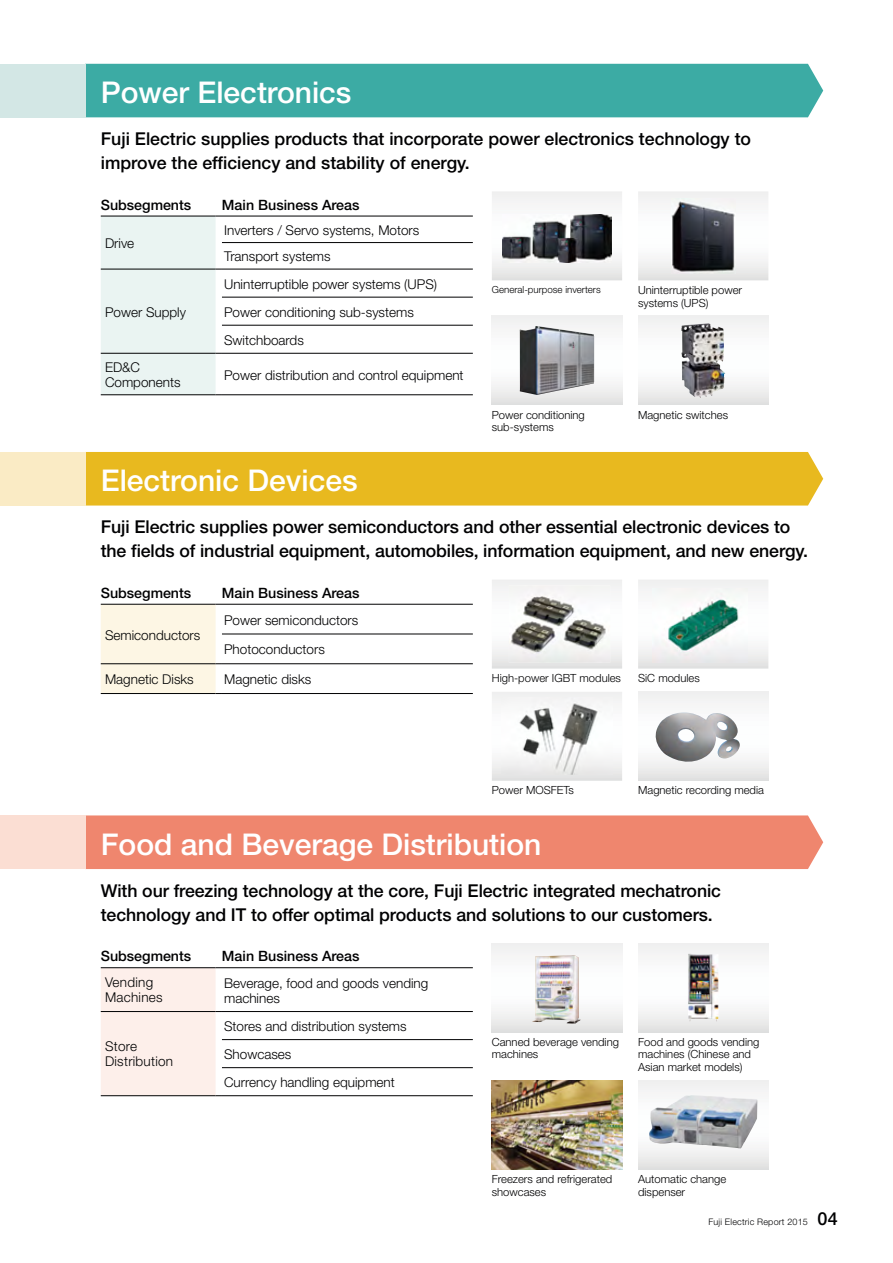
<style>
.page{position:relative;width:893px;height:1263px;background:#fff}
.page>*{position:absolute;margin:0;border:0;box-sizing:border-box;transform-origin:0 0}
.t1{font:500 30px "Helvetica Neue LT Std";color:#fff}
.t2{font:500 17.7px/24px "Helvetica Neue LT Std";letter-spacing:-.005em;color:#000102}
.t3{font:500 14.25px "Helvetica Neue LT Std";color:#000102}
.t4{font:300 13.5px/28px "Helvetica Neue LT Std";color:#000102}
.t5{font:300 13.5px/15px "Helvetica Neue LT Std";letter-spacing:.02em;color:#000102}
.t6{font:300 11.25px/12.8px "Helvetica Neue LT Std";color:#000102}
.t7{font:300 9.75px "Helvetica Neue LT Std";color:#000102}
.t8{font:300 9px "Helvetica Neue LT Std";letter-spacing:.02em;color:#000102}
.s1{font-weight:500;font-size:18px}
</style>
<div class="page">
<div style="left:85px;top:452px;width:738px;height:53px;background:#e8b91f"></div>
<div style="left:0;top:452px;width:85px;height:53px;background:#faebc5"></div>
<svg style="left:101px;top:605px;width:121px;height:89px;background:#f7f0e0"></svg>
<hr style="left:222px;top:634px;width:251px;height:1px;background:#000102">
<hr style="left:222px;top:663px;width:251px;height:1px;background:#000102">
<hr style="left:222px;top:693px;width:251px;height:1px;background:#000102">
<hr style="left:101px;top:604px;width:115px;height:1px;background:#000102">
<hr style="left:216px;top:604px;width:257px;height:1px;background:#000102">
<svg style="left:492px;top:580px;width:130px;height:88px"></svg>
<img style="left:509px;top:585px;width:101px;height:78px">
<svg style="left:638px;top:580px;width:130px;height:88px"></svg>
<img style="left:652px;top:589px;width:96px;height:74px">
<svg style="left:492px;top:692px;width:130px;height:89px"></svg>
<img style="left:501px;top:697px;width:112px;height:78px">
<svg style="left:638px;top:692px;width:130px;height:89px"></svg>
<img style="left:648px;top:712px;width:92px;height:56px">
<div style="left:85px;top:815px;width:738px;height:54px;background:#ef866e"></div>
<div style="left:0;top:815px;width:85px;height:54px;background:#fbded3"></div>
<svg style="left:101px;top:968px;width:121px;height:128px;background:#f9ece7"></svg>
<hr style="left:222px;top:1011px;width:251px;height:1px;background:#000102">
<hr style="left:222px;top:1039px;width:251px;height:1px;background:#000102">
<hr style="left:222px;top:1067px;width:251px;height:1px;background:#000102">
<hr style="left:222px;top:1095px;width:251px;height:1px;background:#000102">
<hr style="left:101px;top:967px;width:115px;height:1px;background:#000102">
<hr style="left:216px;top:967px;width:257px;height:1px;background:#000102">
<svg style="left:492px;top:943px;width:130px;height:89px"></svg>
<img style="left:532px;top:955px;width:49px;height:69px">
<svg style="left:638px;top:943px;width:130px;height:89px"></svg>
<img style="left:688px;top:954px;width:31px;height:67px">
<img style="left:492px;top:1080px;width:130px;height:89px">
<svg style="left:638px;top:1080px;width:130px;height:89px"></svg>
<img style="left:649px;top:1095px;width:108px;height:53px">
<div style="left:85px;top:64px;width:738px;height:53px;background:#3caba4"></div>
<div style="left:0;top:64px;width:85px;height:53px;background:#d3e7e5"></div>
<svg style="left:101px;top:217px;width:121px;height:178px;background:#e7f0ef"></svg>
<hr style="left:222px;top:242px;width:251px;height:1px;background:#000102">
<hr style="left:222px;top:269px;width:251px;height:1px;background:#000102">
<hr style="left:222px;top:297px;width:251px;height:1px;background:#000102">
<hr style="left:222px;top:325px;width:251px;height:1px;background:#000102">
<hr style="left:222px;top:353px;width:251px;height:1px;background:#000102">
<hr style="left:222px;top:394px;width:251px;height:1px;background:#000102">
<hr style="left:101px;top:216px;width:115px;height:1px;background:#000102">
<hr style="left:216px;top:216px;width:257px;height:1px;background:#000102">
<svg style="left:492px;top:192px;width:130px;height:88px"></svg>
<svg style="left:638px;top:192px;width:130px;height:88px"></svg>
<img style="left:502px;top:214px;width:109px;height:48px">
<img style="left:671px;top:198px;width:64px;height:76px">
<svg style="left:492px;top:316px;width:130px;height:89px"></svg>
<svg style="left:638px;top:316px;width:130px;height:89px"></svg>
<img style="left:681px;top:323px;width:44px;height:75px">
<img style="left:520px;top:326px;width:74px;height:69px">
<h1 class="t1" style="left:101px;top:82px;width:252px">Power Electronics</h1>
<p class="t2" style="left:101px;top:128px;width:652px">Fuji Electric supplies products that incorporate power electronics technology to improve the efficiency and stability of energy.</p>
<p class="t3" style="left:101px;top:200px;width:92px">Subsegments</p>
<p class="t3" style="left:222px;top:200px;width:139px">Main Business Areas</p>
<p class="t4" style="left:105px;top:231px;width:31px">Drive</p>
<p class="t4" style="left:224px;top:218px;width:197px;line-height:26.5px">Inverters / Servo systems, Motors<br>Transport systems</p>
<p class="t4" style="left:105px;top:299px;width:83px">Power Supply</p>
<p class="t4" style="left:224px;top:271px;width:214px">Uninterruptible power systems (UPS)<br>Power conditioning sub-systems<br>Switchboards</p>
<p class="t4" style="left:105px;top:361px;width:77px;line-height:15px">ED&amp;C<br>Components</p>
<p class="t4" style="left:224px;top:362px;width:241px">Power distribution and control equipment</p>
<h1 class="t1" style="left:101px;top:470px;width:258px">Electronic Devices</h1>
<p class="t7" style="left:492px;top:286px;width:110px">General-purpose inverters</p>
<p class="t6" style="left:638px;top:285px;width:105px">Uninterruptible power systems (UPS)</p>
<p class="t6" style="left:492px;top:409px;width:94px">Power conditioning sub-systems</p>
<p class="t6" style="left:638px;top:409px;width:91px">Magnetic switches</p>
<p class="t2" style="left:101px;top:516px;width:709px">Fuji Electric supplies power semiconductors and other essential electronic devices to the fields of industrial equipment, automobiles, information equipment, and new energy.</p>
<p class="t3" style="left:101px;top:588px;width:92px">Subsegments</p>
<p class="t3" style="left:222px;top:588px;width:139px">Main Business Areas</p>
<p class="t4" style="left:105px;top:622px;width:97px">Semiconductors</p>
<p class="t4" style="left:224px;top:607px;width:136px">Power semiconductors</p>
<p class="t4" style="left:224px;top:637px;width:102px">Photoconductors</p>
<p class="t4" style="left:105px;top:667px;width:90px">Magnetic Disks</p>
<p class="t4" style="left:224px;top:667px;width:89px">Magnetic disks</p>
<p class="t6" style="left:492px;top:673px;width:131px">High-power IGBT modules</p>
<p class="t6" style="left:638px;top:673px;width:63px">SiC modules</p>
<p class="t6" style="left:492px;top:785px;width:84px">Power MOSFETs</p>
<p class="t6" style="left:638px;top:785px;width:127px">Magnetic recording media</p>
<h1 class="t1" style="left:101px;top:833px;width:442px">Food and Beverage Distribution</h1>
<p class="t2" style="left:101px;top:880px;width:622px">With our freezing technology at the core, Fuji Electric integrated mechatronic technology and IT to offer optimal products and solutions to our customers.</p>
<p class="t3" style="left:101px;top:951px;width:92px">Subsegments</p>
<p class="t3" style="left:222px;top:951px;width:139px">Main Business Areas</p>
<p class="t5" style="left:105px;top:976px;width:59px">Vending<br>Machines</p>
<p class="t4" style="left:224px;top:977px;width:206px;line-height:15px">Beverage, food and goods vending machines</p>
<p class="t5" style="left:105px;top:1040px;width:70px">Store<br>Distribution</p>
<p class="t4" style="left:224px;top:1014px;width:184px">Stores and distribution systems<br>Showcases<br>Currency handling equipment</p>
<p class="t6" style="left:492px;top:1036px;width:129px">Canned beverage vending machines</p>
<p class="t6" style="left:638px;top:1036px;width:123px">Food and goods vending machines (Chinese and<br>Asian market models)</p>
<p class="t6" style="left:492px;top:1174px;width:122px">Freezers and refrigerated showcases</p>
<p class="t6" style="left:638px;top:1174px;width:90px">Automatic change dispenser</p>
<p class="t8" style="left:709px;top:1218px;width:131px">Fuji Electric Report 2015 <span class="s1">04</span></p>
</div>
